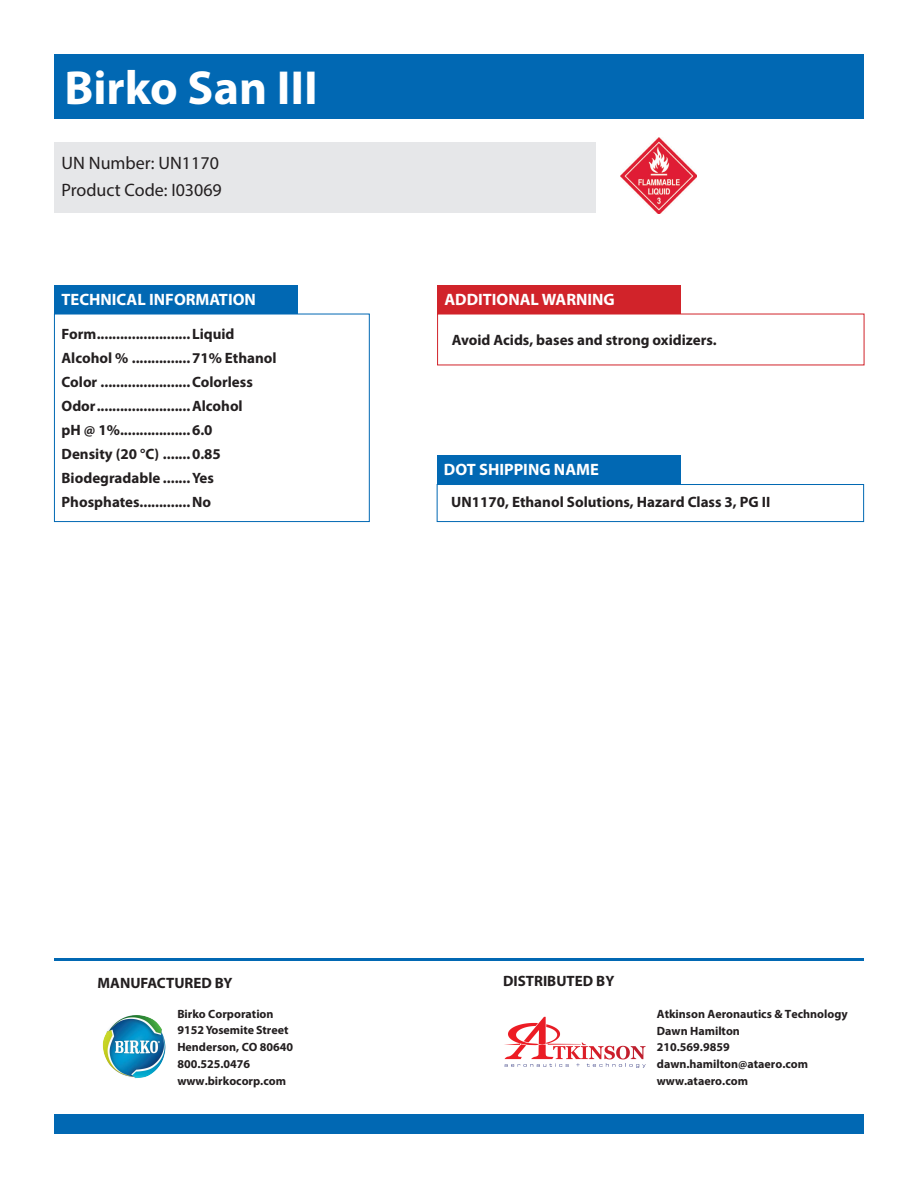
<style>
.page{position:relative;width:918px;height:1188px;background:#fff}
.page>*{position:absolute;margin:0;border:0;box-sizing:border-box;transform-origin:0 0}
.t1{font:700 48px "Myriad Pro";color:#fff}
.t2{font:18px/27px "Myriad Pro";color:#231f20}
.t3{font:700 16.5px "Myriad Pro";color:#fff}
.t4{font:700 15px/24px "Myriad Pro";color:#231f20}
.t5{font:700 12px/16.8px "Myriad Pro";color:#231f20}
</style>
<div class="page">
<div style="left:54px;top:142px;width:541px;height:71px;background:#e6e7e9"></div>
<div style="left:54px;top:54px;width:810px;height:64px;background:#0168b3"></div>
<div style="left:54px;top:314px;width:316px;height:208px;border:1px solid #0168b3"></div>
<div style="left:54px;top:285px;width:244px;height:29px;background:#0168b3"></div>
<div style="left:438px;top:285px;width:243px;height:29px;background:#d1232a"></div>
<div style="left:437px;top:484px;width:427px;height:38px;border:1px solid #0168b3"></div>
<div style="left:437px;top:456px;width:243px;height:28px;background:#0168b3"></div>
<img style="left:620px;top:137px;width:77px;height:76px">
<div style="left:54px;top:1115px;width:809px;height:19px;background:#0168b3"></div>
<hr style="left:54px;top:958px;width:810px;height:3px;background:#0168b3">
<img style="left:102px;top:1015px;width:64px;height:64px">
<img style="left:504px;top:1016px;width:142px;height:52px">
<h1 class="t1" style="left:64px;top:56px;width:255px">Birko San III</h1>
<p class="t2" style="left:62px;top:150px;width:162px">UN Number: UN1170<br>Product Code: I03069</p>
<p class="t3" style="left:62px;top:289px;width:196px">TECHNICAL INFORMATION</p>
<p class="t3" style="left:444px;top:289px;width:172px">ADDITIONAL WARNING</p>
<p class="t4" style="left:452px;top:327px;width:267px">Avoid Acids, bases and strong oxidizers.</p>
<p class="t4" style="left:62px;top:321px;width:217px">Form........................Liquid Alcohol % ...............71% Ethanol Color .......................Colorless Odor........................Alcohol<br>pH @ 1%..................6.0<br>Density (20 °C) .......0.85<br>Biodegradable .......Yes Phosphates.............No</p>
<p class="t3" style="left:444px;top:459px;width:157px">DOT SHIPPING NAME</p>
<p class="t4" style="left:451px;top:490px;width:321px">UN1170, Ethanol Solutions, Hazard Class 3, PG II</p>
<p class="t4" style="left:98px;top:970px;width:136px">MANUFACTURED BY</p>
<p class="t5" style="left:177px;top:1005px;width:117px">Birko Corporation<br>9152 Yosemite Street<br>Henderson, CO 80640<br>800.525.0476 www.birkocorp.com</p>
<p class="t4" style="left:503px;top:969px;width:113px">DISTRIBUTED BY</p>
<p class="t5" style="left:657px;top:1005px;width:192px">Atkinson Aeronautics &amp; Technology<br>Dawn Hamilton<br>210.569.9859 dawn.hamilton@ataero.com www.ataero.com</p>
</div>
